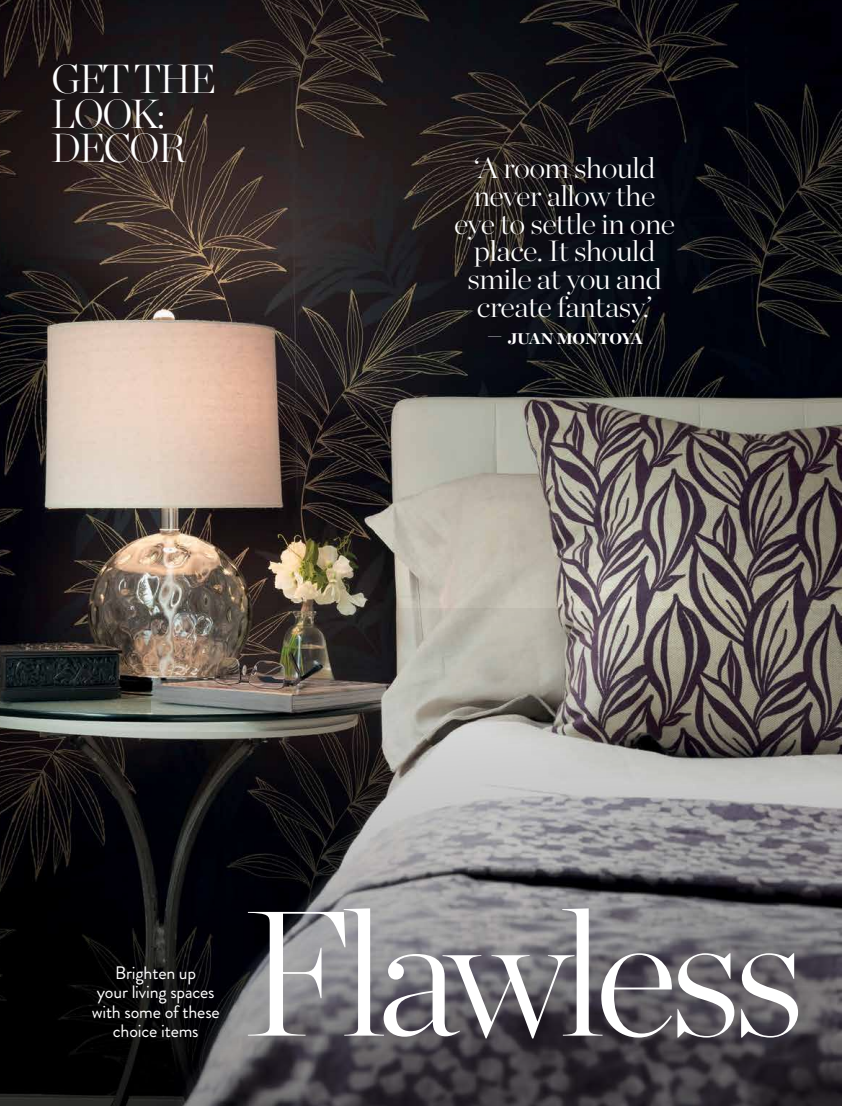
<style>
.page{position:relative;width:842px;height:1106px;background:#fff}
.page>*{position:absolute;margin:0;border:0;box-sizing:border-box;transform-origin:0 0}
.t1{font:200 177.45px "Chronicle Display";letter-spacing:-.05em;color:#fff}
.t2{font:200 40.5px/34.5px "Chronicle Display";letter-spacing:-.05em;color:#fff}
.t3{font:200 29.25px/27.6px "Chronicle Display";letter-spacing:-.02em;color:#fff;text-align:center;scale:1.06 1}
.t4{font:18px/19.5px "Brandon Grotesque";letter-spacing:-.01em;color:#fff;text-align:center}
.t5{font:900 15.3px "Chronicle Display";letter-spacing:-.02em;color:#fff;scale:1.06 1}
.s1{font-weight:200;font-size:29.25px}
</style>
<div class="page">
<img style="left:0;top:0;width:842px;height:608px">
<svg style="left:0;top:608px;width:842px;height:498px;background:#575555"></svg>
<h2 class="t2" style="left:51px;top:58px;width:166px">GET THE<br>LOOK:<br>DECOR</h2>
<p class="t3" style="left:454px;top:152px;width:210px">‘A room should never allow the eye to settle in one place. It should smile at you and create fantasy.’</p>
<p class="t5" style="left:486px;top:326px;width:149px"><span class="s1">–</span> JUAN MONTOYA</p>
<p class="t4" style="left:92px;top:963px;width:130px">Brighten up<br>your living spaces with some of these choice items</p>
<h1 class="t1" style="left:244px;top:839px;width:562px">Flawless</h1>
</div>
